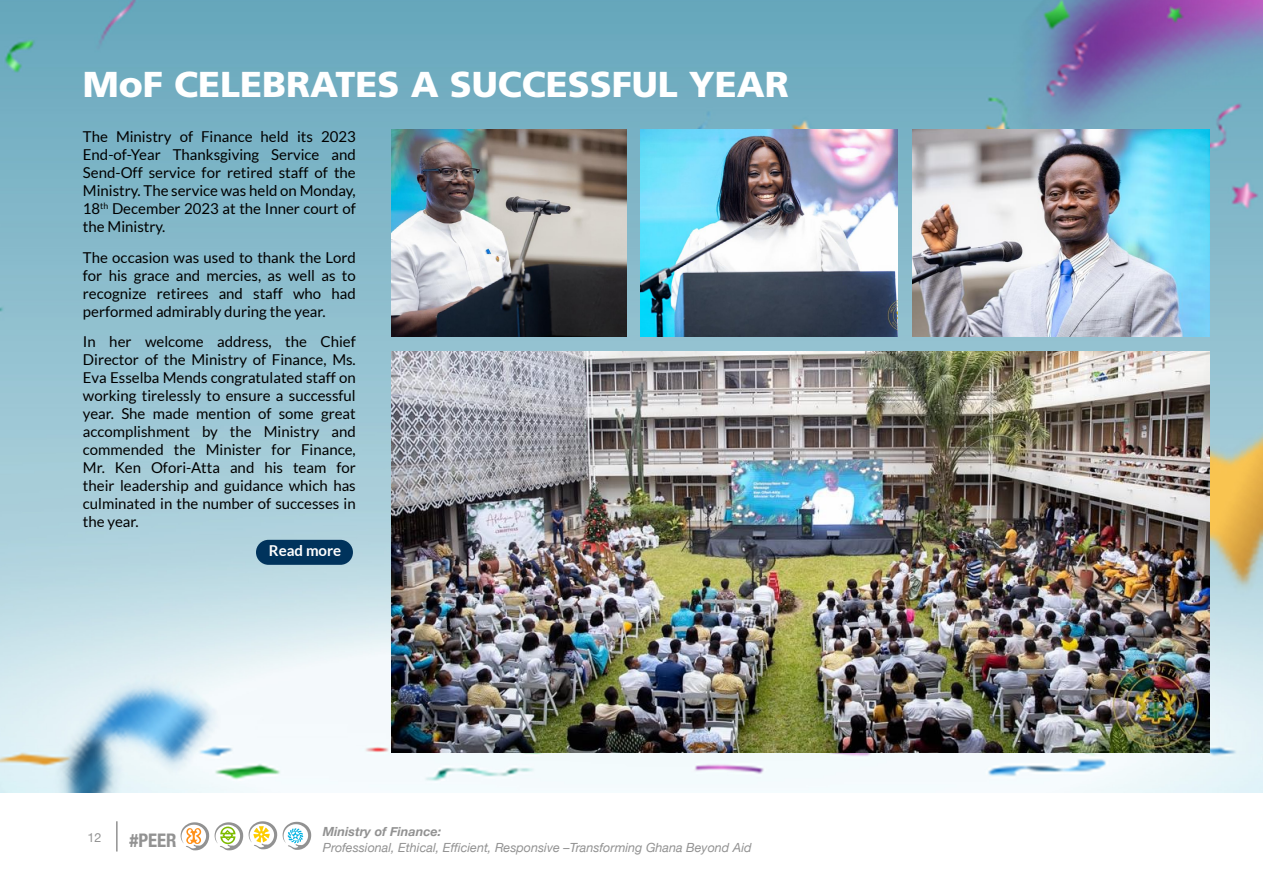
<style>
.page{position:relative;width:1263px;height:893px;background:#fff}
.page>*{position:absolute;margin:0;border:0;box-sizing:border-box;transform-origin:0 0}
.t1{font:900 36px "Frutiger LT Std";color:#fff}
.t2{font:700 condensed 18.75px "Helvetica Neue";color:#929292}
.t3{font:15px/18px "Lato";color:#000;text-align:justify}
.t4{font:700 15px "Lato";color:#fff}
.t5{font:italic 12.6px "Helvetica Neue";color:#929292}
.t6{font:italic 700 12.6px "Helvetica Neue";color:#929292}
.t7{font:12.6px "Helvetica Neue";color:#929292}
</style>
<div class="page">
<img style="left:0;top:0;width:1263px;height:792px">
<div style="left:256px;top:540px;width:97px;height:25px;background:#00335c;border-radius:13px"></div>
<svg style="left:215px;top:822px;width:28px;height:28px"></svg>
<svg style="left:283px;top:822px;width:28px;height:28px"></svg>
<svg style="left:249px;top:821px;width:28px;height:28px"></svg>
<svg style="left:181px;top:822px;width:28px;height:28px"></svg>
<hr style="left:116px;top:821px;width:2px;height:30px;background:#929292">
<img style="left:391px;top:130px;width:236px;height:206px">
<img style="left:391px;top:352px;width:819px;height:401px">
<img style="left:912px;top:130px;width:298px;height:206px">
<img style="left:641px;top:130px;width:256px;height:206px">
<h1 class="t1" style="left:83px;top:63px;width:707px">MoF CELEBRATES A SUCCESSFUL YEAR</h1>
<p class="t3" style="left:83px;top:127px;width:274px">The Ministry of Finance held its 2023<br>End-of-Year Thanksgiving Service and Send-Off service for retired staff of the Ministry. The service was held on Monday, 18<sup>th</sup> December 2023 at the Inner court of the Ministry.</p>
<p class="t3" style="left:83px;top:248px;width:274px">The occasion was used to thank the Lord for his grace and mercies, as well as to recognize retirees and staff who had performed admirably during the year.</p>
<p class="t3" style="left:83px;top:333px;width:274px">In her welcome address, the Chief Director of the Ministry of Finance, Ms.<br>Eva Esselba Mends congratulated staff on working tirelessly to ensure a successful year. She made mention of some great accomplishment by the Ministry and commended the Minister for Finance, Mr. Ken Ofori-Atta and his team for their leadership and guidance which has culminated in the number of successes in the year.</p>
<p class="t4" style="left:269px;top:542px;width:74px">Read more</p>
<p class="t7" style="left:87px;top:829px;width:16px">12</p>
<p class="t2" style="left:130px;top:824px;width:49px">#PEER</p>
<p class="t6" style="left:323px;top:822px;width:120px">Ministry of Finance:</p>
<p class="t5" style="left:323px;top:838px;width:430px">Professional, Ethical, Efficient, Responsive –Transforming Ghana Beyond Aid</p>
</div>
